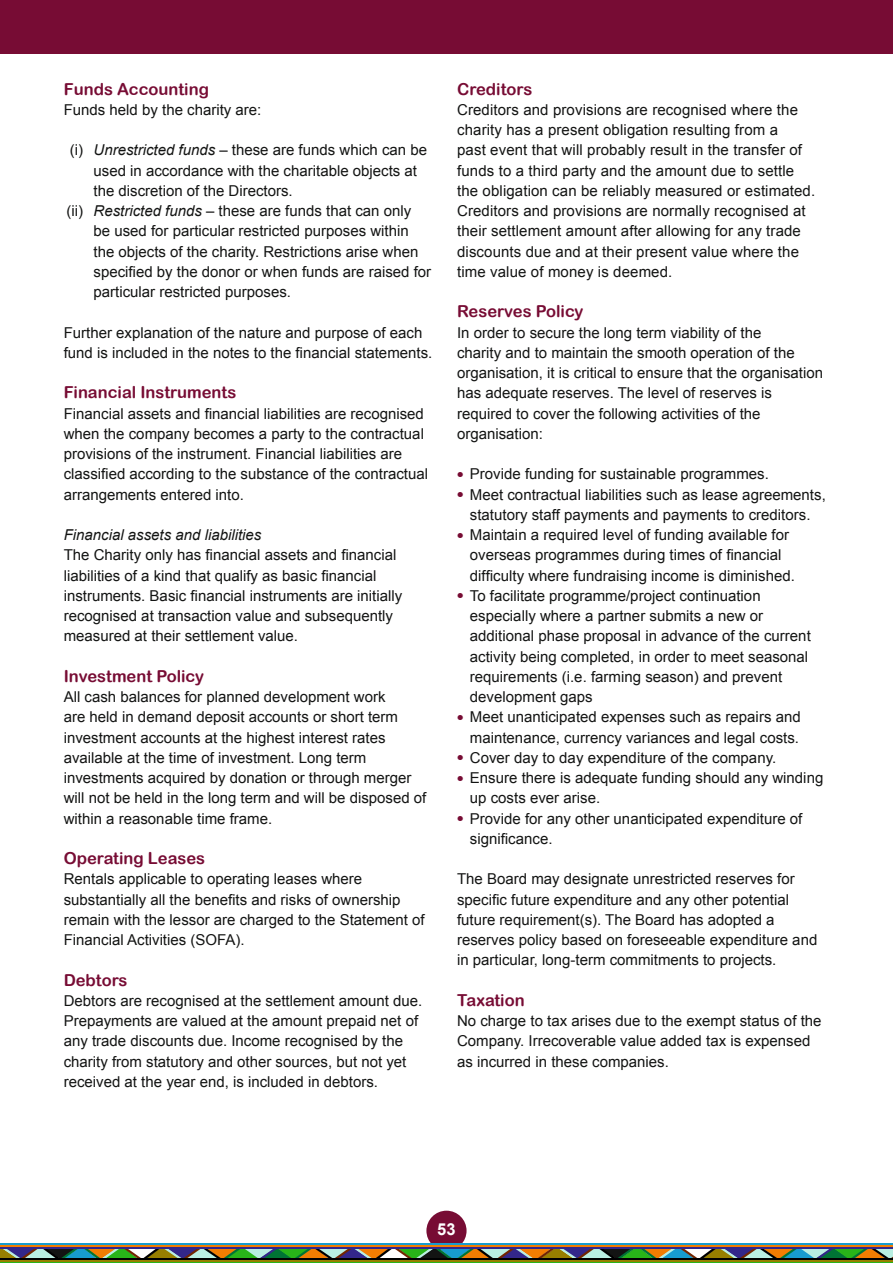
<style>
.page{position:relative;width:893px;height:1263px;background:#fff}
.page>*{position:absolute;margin:0;border:0;box-sizing:border-box;transform-origin:0 0}
.t1{font:16.5px "Arial Rounded MT Bold";color:#770c34}
.t2{font:700 16.5px "Arial";color:#fff}
.t3{font:15px/20.2px "Arial";color:#131413}
.t4{font:italic 15px "Arial";color:#131413}
.s1{font-style:italic}
.s2{font-family:"Arial Rounded MT Bold";font-size:18px;color:#770c34}
</style>
<div class="page">
<div style="left:426px;top:1211px;width:41px;height:40px;background:#770c34;border-radius:50%"></div>
<div style="left:0;top:0;width:893px;height:54px;background:#770c34"></div>
<svg style="left:0;top:1248px;width:893px;height:10px;background:#6f8166"></svg>
<hr style="left:0;top:1243px;width:893px;height:2px;background:#179ccf">
<hr style="left:0;top:1245px;width:893px;height:2px;background:#f27d02">
<hr style="left:0;top:1258px;width:893px;height:2px;background:#000">
<hr style="left:0;top:1260px;width:893px;height:2px;background:#977f00">
<hr style="left:0;top:1247px;width:893px;height:1px;background:#33278a">
<hr style="left:0;top:1262px;width:893px;height:1px;background:#28b419">
<p class="t1" style="left:64px;top:79px;width:147px">Funds Accounting</p>
<p class="t3" style="left:64px;top:100px;width:199px">Funds held by the charity are:</p>
<p class="t3" style="left:70px;top:140px;width:359px">(i) <span class="s1">Unrestricted funds</span> – these are funds which can be</p>
<p class="t3" style="left:94px;top:160px;width:325px">used in accordance with the charitable objects at</p>
<p class="t3" style="left:94px;top:181px;width:201px">the discretion of the Directors.</p>
<p class="t3" style="left:67px;top:201px;width:346px">(ii) <span class="s1">Restricted funds</span> – these are funds that can only</p>
<p class="t3" style="left:94px;top:221px;width:317px">be used for particular restricted purposes within</p>
<p class="t3" style="left:94px;top:241px;width:326px">the objects of the charity. Restrictions arise when</p>
<p class="t3" style="left:94px;top:262px;width:339px">specified by the donor or when funds are raised for</p>
<p class="t3" style="left:94px;top:282px;width:199px">particular restricted purposes.</p>
<p class="t3" style="left:64px;top:322px;width:370px">Further explanation of the nature and purpose of each fund is included in the notes to the financial statements.</p>
<p class="t1" style="left:64px;top:383px;width:174px">Financial Instruments</p>
<p class="t3" style="left:64px;top:403px;width:366px">Financial assets and financial liabilities are recognised when the company becomes a party to the contractual provisions of the instrument. Financial liabilities are classified according to the substance of the contractual arrangements entered into.</p>
<p class="t4" style="left:64px;top:525px;width:199px">Financial assets and liabilities</p>
<p class="t3" style="left:64px;top:545px;width:340px">The Charity only has financial assets and financial liabilities of a kind that qualify as basic financial instruments. Basic financial instruments are initially recognised at transaction value and subsequently measured at their settlement value.</p>
<p class="t1" style="left:64px;top:666px;width:142px">Investment Policy</p>
<p class="t3" style="left:64px;top:687px;width:364px">All cash balances for planned development work<br>are held in demand deposit accounts or short term investment accounts at the highest interest rates available at the time of investment. Long term investments acquired by donation or through merger will not be held in the long term and will be disposed of within a reasonable time frame.</p>
<p class="t1" style="left:64px;top:848px;width:143px">Operating Leases</p>
<p class="t3" style="left:64px;top:869px;width:363px">Rentals applicable to operating leases where substantially all the benefits and risks of ownership remain with the lessor are charged to the Statement of Financial Activities (SOFA).</p>
<p class="t1" style="left:64px;top:970px;width:65px">Debtors</p>
<p class="t3" style="left:64px;top:991px;width:360px">Debtors are recognised at the settlement amount due.<br>Prepayments are valued at the amount prepaid net of any trade discounts due. Income recognised by the charity from statutory and other sources, but not yet received at the year end, is included in debtors.</p>
<p class="t1" style="left:457px;top:79px;width:77px">Creditors</p>
<p class="t3" style="left:457px;top:100px;width:360px">Creditors and provisions are recognised where the charity has a present obligation resulting from a<br>past event that will probably result in the transfer of funds to a third party and the amount due to settle the obligation can be reliably measured or estimated.<br>Creditors and provisions are normally recognised at their settlement amount after allowing for any trade discounts due and at their present value where the time value of money is deemed.</p>
<p class="t1" style="left:457px;top:302px;width:128px">Reserves Policy</p>
<p class="t3" style="left:457px;top:322px;width:367px">In order to secure the long term viability of the<br>charity and to maintain the smooth operation of the organisation, it is critical to ensure that the organisation has adequate reserves. The level of reserves is required to cover the following activities of the organisation:</p>
<p class="t3" style="left:457px;top:464px;width:313px"><span class="s2">•</span> Provide funding for sustainable programmes.</p>
<p class="t3" style="left:457px;top:484px;width:370px;text-align:center"><span class="s2">•</span> Meet contractual liabilities such as lease agreements, statutory staff payments and payments to creditors.</p>
<p class="t3" style="left:470px;top:525px;width:326px;text-indent:-13px"><span class="s2">•</span> Maintain a required level of funding available for overseas programmes during times of financial difficulty where fundraising income is diminished.</p>
<p class="t3" style="left:470px;top:586px;width:342px;text-indent:-13px"><span class="s2">•</span> To facilitate programme/project continuation especially where a partner submits a new or additional phase proposal in advance of the current activity being completed, in order to meet seasonal requirements (i.e. farming season) and prevent development gaps</p>
<p class="t3" style="left:457px;top:707px;width:345px;text-align:right"><span class="s2">•</span> Meet unanticipated expenses such as repairs and maintenance, currency variances and legal costs.</p>
<p class="t3" style="left:457px;top:748px;width:321px"><span class="s2">•</span> Cover day to day expenditure of the company.</p>
<p class="t3" style="left:470px;top:768px;width:355px;text-indent:-13px"><span class="s2">•</span> Ensure there is adequate funding should any winding up costs ever arise.</p>
<p class="t3" style="left:470px;top:808px;width:334px;text-indent:-13px"><span class="s2">•</span> Provide for any other unanticipated expenditure of significance.</p>
<p class="t3" style="left:457px;top:869px;width:362px">The Board may designate unrestricted reserves for specific future expenditure and any other potential future requirement(s). The Board has adopted a reserves policy based on foreseeable expenditure and in particular, long-term commitments to projects.</p>
<p class="t1" style="left:457px;top:990px;width:69px">Taxation</p>
<p class="t3" style="left:457px;top:1011px;width:366px">No charge to tax arises due to the exempt status of the<br>Company. Irrecoverable value added tax is expensed as incurred in these companies.</p>
<p class="t2" style="left:437px;top:1218px;width:20px">53</p>
</div>
